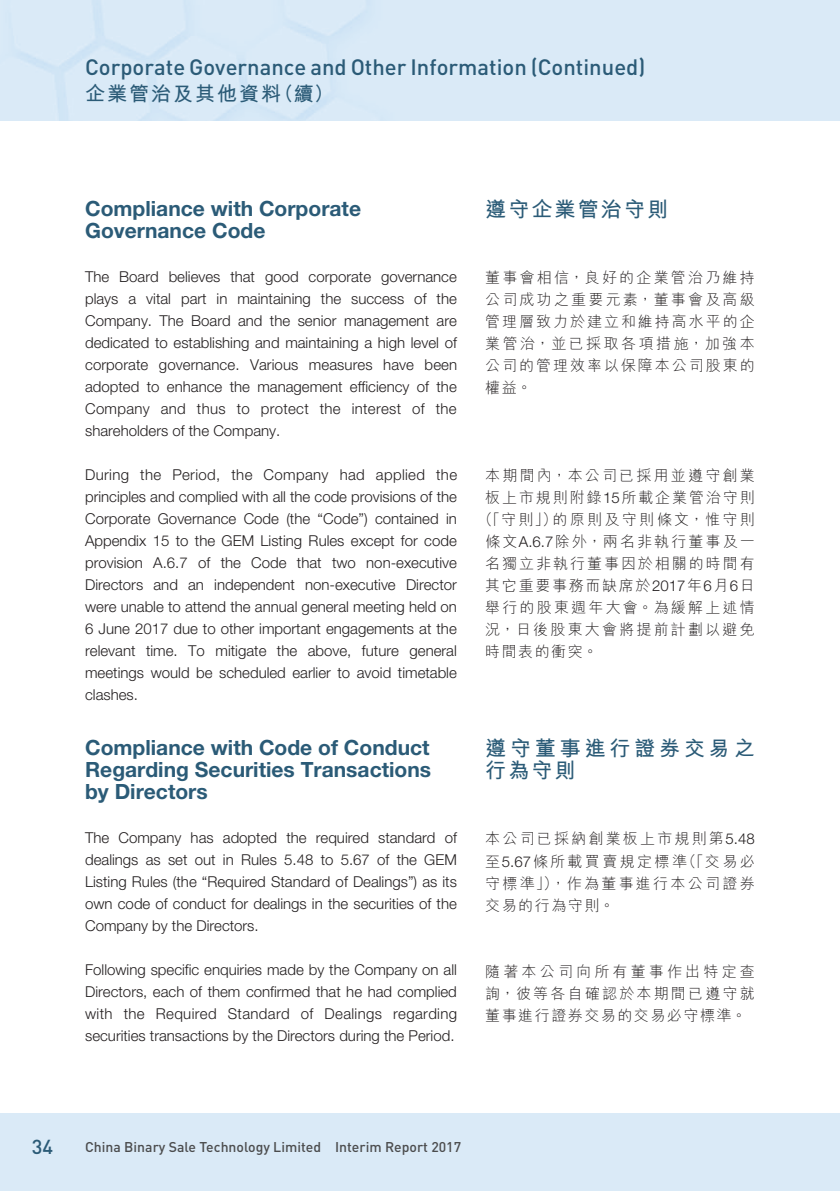
<style>
.page{position:relative;width:840px;height:1191px;background:#fff}
.page>*{position:absolute;margin:0;border:0;box-sizing:border-box;transform-origin:0 0}
.t1{font:500 22px "DIN Pro";color:#2b5b77}
.t2{font:700 21px/22px "Helvetica Neue LT Std";color:#2b5b77}
.t3{font:700 21px/22px "M Hei HK";letter-spacing:.18em;color:#2b5b77}
.t4{font:700 21px "M Hei HK";letter-spacing:.1em;color:#2b5b77}
.t5{font:700 20px "M Hei HK";letter-spacing:.1em;color:#2b5b77}
.t6{font:500 20px "DIN Pro";color:#2b5b77}
.t7{font:300 15px/22px "Helvetica Neue LT Std";color:#231f20;text-align:justify}
.t8{font:300 15px/22px "M Hei HK";letter-spacing:.145em;color:#231f20;text-align:justify}
.t9{font:300 15px "M Hei HK";letter-spacing:.11em;color:#231f20}
.t10{font:300 15px "M Hei HK";letter-spacing:.125em;color:#231f20}
.t11{font:500 14px "DIN Pro";color:#4b4c4d}
.s1{font-family:"Helvetica Neue LT Std"}
</style>
<div class="page">
<h1 class="t1" style="left:85px;top:52px;width:561px">Corporate Governance and Other Information (Continued)</h1>
<h3 class="t5" style="left:85px;top:79px;width:250px">企業管治及其他資料（續）</h3>
<h2 class="t2" style="left:85px;top:197px;width:277px">Compliance with Corporate<br>Governance Code</h2>
<p class="t7" style="left:85px;top:265px;width:373px">The Board believes that good corporate governance plays a vital part in maintaining the success of the Company. The Board and the senior management are dedicated to establishing and maintaining a high level of corporate governance. Various measures have been adopted to enhance the management efficiency of the Company and thus to protect the interest of the shareholders of the Company.</p>
<p class="t7" style="left:85px;top:463px;width:373px">During the Period, the Company had applied the principles and complied with all the code provisions of the Corporate Governance Code (the “Code”) contained in Appendix 15 to the GEM Listing Rules except for code provision A.6.7 of the Code that two non-executive Directors and an independent non-executive Director were unable to attend the annual general meeting held on 6 June 2017 due to other important engagements at the relevant time. To mitigate the above, future general meetings would be scheduled earlier to avoid timetable clashes.</p>
<h2 class="t2" style="left:85px;top:736px;width:347px;text-align:justify">Compliance with Code of Conduct Regarding Securities Transactions by Directors</h2>
<p class="t7" style="left:85px;top:826px;width:373px">The Company has adopted the required standard of dealings as set out in Rules 5.48 to 5.67 of the GEM Listing Rules (the “Required Standard of Dealings”) as its own code of conduct for dealings in the securities of the Company by the Directors.</p>
<p class="t7" style="left:85px;top:958px;width:373px">Following specific enquiries made by the Company on all Directors, each of them confirmed that he had complied with the Required Standard of Dealings regarding securities transactions by the Directors during the Period.</p>
<h2 class="t4" style="left:485px;top:194px;width:184px">遵守企業管治守則</h2>
<p class="t8" style="left:485px;top:266px;width:271px">董事會相信，良好的企業管治乃維持公司成功之重要元素，董事會及高級管理層致力於建立和維持高水平的企業管治，並已採取各項措施，加強本公司的管理效率以保障本公司股東的權益。</p>
<p class="t8" style="left:485px;top:464px;width:271px">本期間內，本公司已採用並遵守創業</p>
<p class="t10" style="left:485px;top:490px;width:271px">板上市規則附錄<span class="s1">15</span>所載企業管治守則</p>
<p class="t8" style="left:477px;top:508px;width:278px">（「守則」）的原則及守則條文，惟守則</p>
<p class="t8" style="left:485px;top:531px;width:271px">條文<span class="s1">A.6.7</span>除外，兩名非執行董事及一</p>
<p class="t8" style="left:485px;top:553px;width:271px">名獨立非執行董事因於相關的時間有</p>
<p class="t9" style="left:485px;top:578px;width:271px">其它重要事務而缺席於<span class="s1">2017</span>年<span class="s1">6</span>月<span class="s1">6</span>日</p>
<p class="t8" style="left:485px;top:597px;width:271px">舉行的股東週年大會。為緩解上述情</p>
<p class="t8" style="left:485px;top:619px;width:271px">況，日後股東大會將提前計劃以避免</p>
<p class="t8" style="left:485px;top:641px;width:114px">時間表的衝突。</p>
<h2 class="t3" style="left:485px;top:736px;width:271px">遵守董事進行證券交易之行為守則</h2>
<p class="t8" style="left:485px;top:827px;width:271px">本公司已採納創業板上市規則第<span class="s1">5.48</span>至<span class="s1">5.67</span>條所載買賣規定標準（「交易必守標準」），作為董事進行本公司證券交易的行為守則。</p>
<p class="t8" style="left:485px;top:959px;width:271px">隨著本公司向所有董事作出特定查詢，彼等各自確認於本期間已遵守就董事進行證券交易的交易必守標準。</p>
<h3 class="t6" style="left:32px;top:1133px;width:23px">34</h3>
<p class="t11" style="left:85px;top:1137px;width:377px">China Binary Sale Technology Limited Interim Report 2017</p>
</div>
